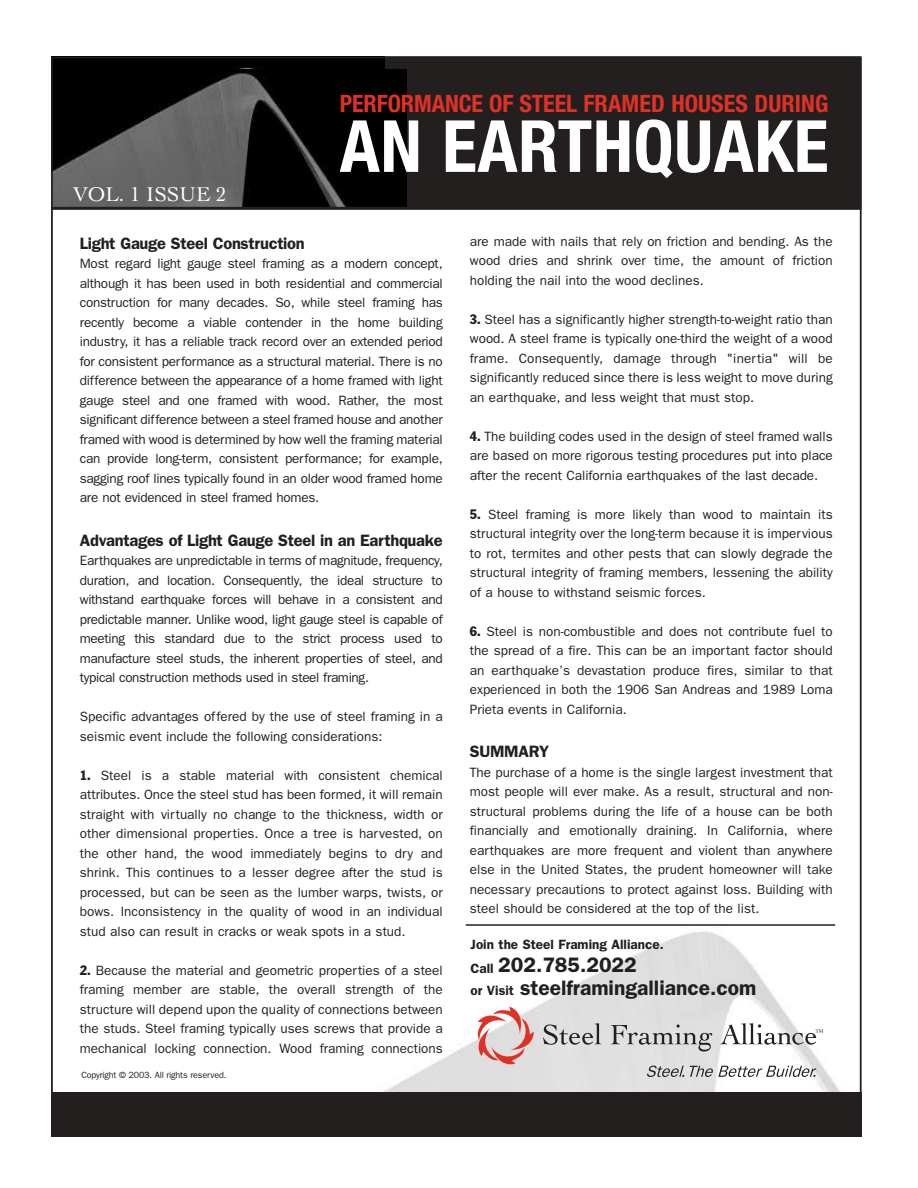
<style>
.page{position:relative;width:918px;height:1188px;background:#fff}
.page>*{position:absolute;margin:0;border:0;box-sizing:border-box;transform-origin:0 0}
.t1{font:700 condensed 72px "Helvetica Neue";letter-spacing:.01em;color:#fff}
.t2{font:700 condensed 24px "Helvetica Neue";color:#e03126}
.t3{font:600 21px/23px "Franklin Gothic";color:#231f1f}
.t4{font:21px "Cochin";color:#fff}
.t5{font:600 16.5px "Franklin Gothic";letter-spacing:-.02em;color:#231f1f}
.t6{font:13.5px/19.5px "Franklin Gothic";color:#231f1f;text-align:justify}
.t7{font:600 13.5px "Franklin Gothic";color:#231f1f}
.t8{font:9px "Franklin Gothic";letter-spacing:-.02em;color:#231f1f}
.s1{font-stretch:condensed}
.s2{font-size:13.5px}
</style>
<div class="page">
<img style="left:384px;top:924px;width:457px;height:168px">
<div style="left:331px;top:58px;width:529px;height:149px;background:#231f1f"></div>
<div style="left:54px;top:60px;width:330px;height:9px;background:#000"></div>
<img style="left:54px;top:69px;width:353px;height:138px">
<hr style="left:51px;top:207px;width:810px;height:3px;background:#231f1f">
<div style="left:51px;top:1092px;width:810px;height:45px;background:#231f1f"></div>
<svg style="left:473px;top:1006px;width:61px;height:62px"></svg>
<svg style="left:543px;top:1023px;width:58px;height:22px"></svg>
<svg style="left:611px;top:1024px;width:101px;height:28px;background:#bfbfbf"></svg>
<svg style="left:720px;top:1023px;width:103px;height:22px"></svg>
<svg style="left:647px;top:1066px;width:37px;height:11px"></svg>
<svg style="left:690px;top:1066px;width:126px;height:11px"></svg>
<hr style="left:466px;top:924px;width:369px;height:2px;background:#231f1f">
<h2 class="t2" style="left:340px;top:95px;width:490px">PERFORMANCE OF STEEL FRAMED HOUSES DURING</h2>
<h1 class="t1" style="left:340px;top:120px;width:490px">AN EARTHQUAKE</h1>
<h3 class="t4" style="left:73px;top:186px;width:155px">VOL. 1 ISSUE 2</h3>
<p class="t5" style="left:80px;top:237px;width:227px">Light Gauge Steel Construction</p>
<p class="t6" style="left:80px;top:255px;width:364px">Most regard light gauge steel framing as a modern concept, although it has been used in both residential and commercial construction for many decades. So, while steel framing has recently become a viable contender in the home building industry, it has a reliable track record over an extended period for consistent performance as a structural material. There is no difference between the appearance of a home framed with light gauge steel and one framed with wood. Rather, the most significant difference between a steel framed house and another framed with wood is determined by how well the framing material can provide long-term, consistent performance; for example, sagging roof lines typically found in an older wood framed home are not evidenced in steel framed homes.</p>
<p class="t5" style="left:80px;top:534px;width:364px">Advantages of Light Gauge Steel in an Earthquake</p>
<p class="t6" style="left:80px;top:552px;width:364px">Earthquakes are unpredictable in terms of magnitude, frequency, duration, and location. Consequently, the ideal structure to withstand earthquake forces will behave in a consistent and predictable manner. Unlike wood, light gauge steel is capable of meeting this standard due to the strict process used to manufacture steel studs, the inherent properties of steel, and typical construction methods used in steel framing.</p>
<p class="t6" style="left:80px;top:708px;width:364px">Specific advantages offered by the use of steel framing in a seismic event include the following considerations:</p>
<p class="t6" style="left:80px;top:766px;width:364px"><span class="s1">1.</span> Steel is a stable material with consistent chemical attributes. Once the steel stud has been formed, it will remain straight with virtually no change to the thickness, width or other dimensional properties. Once a tree is harvested, on the other hand, the wood immediately begins to dry and shrink. This continues to a lesser degree after the stud is processed, but can be seen as the lumber warps, twists, or bows. Inconsistency in the quality of wood in an individual stud also can result in cracks or weak spots in a stud.</p>
<p class="t6" style="left:80px;top:961px;width:365px"><span class="s1">2.</span> Because the material and geometric properties of a steel framing member are stable, the overall strength of the structure will depend upon the quality of connections between the studs. Steel framing typically uses screws that provide a mechanical locking connection. Wood framing connections</p>
<p class="t8" style="left:81px;top:1071px;width:147px">Copyright © 2003. All rights reserved.</p>
<p class="t6" style="left:470px;top:232px;width:364px">are made with nails that rely on friction and bending. As the wood dries and shrink over time, the amount of friction holding the nail into the wood declines.</p>
<p class="t6" style="left:470px;top:310px;width:365px"><span class="s1">3.</span> Steel has a significantly higher strength-to-weight ratio than wood. A steel frame is typically one-third the weight of a wood frame. Consequently, damage through "inertia" will be significantly reduced since there is less weight to move during an earthquake, and less weight that must stop.</p>
<p class="t6" style="left:470px;top:427px;width:365px"><span class="s1">4.</span> The building codes used in the design of steel framed walls are based on more rigorous testing procedures put into place after the recent California earthquakes of the last decade.</p>
<p class="t6" style="left:470px;top:505px;width:364px"><span class="s1">5.</span> Steel framing is more likely than wood to maintain its structural integrity over the long-term because it is impervious to rot, termites and other pests that can slowly degrade the structural integrity of framing members, lessening the ability of a house to withstand seismic forces.</p>
<p class="t6" style="left:470px;top:622px;width:364px"><span class="s1">6.</span> Steel is non-combustible and does not contribute fuel to the spread of a fire. This can be an important factor should an earthquake’s devastation produce fires, similar to that experienced in both the 1906 San Andreas and 1989 Loma Prieta events in California.</p>
<p class="t5" style="left:470px;top:746px;width:81px">SUMMARY</p>
<p class="t6" style="left:470px;top:763px;width:365px">The purchase of a home is the single largest investment that most people will ever make. As a result, structural and non&shy;structural problems during the life of a house can be both financially and emotionally draining. In California, where earthquakes are more frequent and violent than anywhere else in the United States, the prudent homeowner will take necessary precautions to protect against loss. Building with steel should be considered at the top of the list.</p>
<p class="t7" style="left:471px;top:939px;width:195px">Join the Steel Framing Alliance.</p>
<h3 class="t3" style="left:471px;top:955px;width:287px"><span class="s2">Call</span> 202.785.2022<br><span class="s2">or Visit</span> steelframingalliance.com</h3>
</div>
